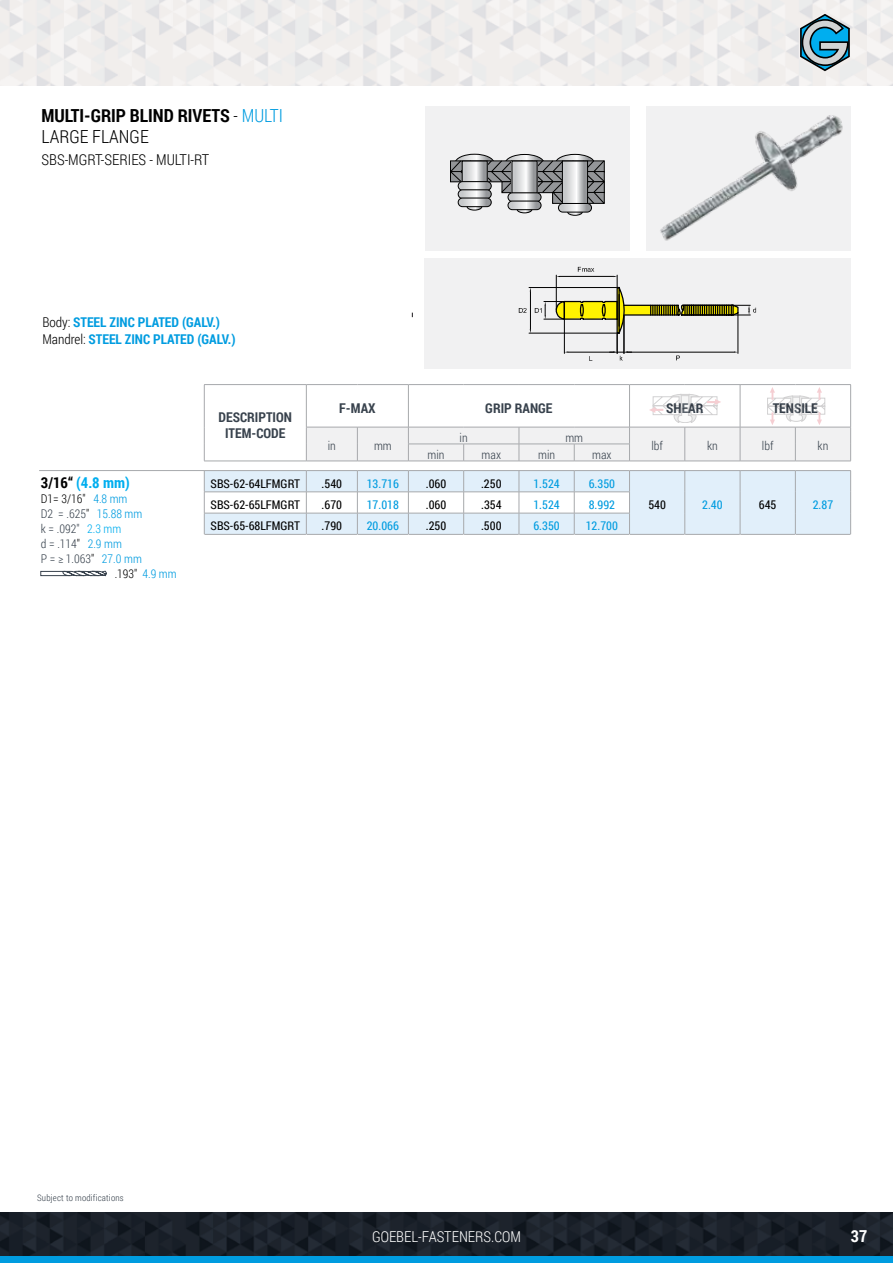
<style>
.page{position:relative;width:893px;height:1263px;background:#fff}
.page>*{position:absolute;margin:0;border:0;box-sizing:border-box;transform-origin:0 0}
.t1{font:700 18px/21px "Roboto Condensed";color:#000}
.t2{font:700 16.5px "Roboto Condensed";color:#fff}
.t3{font:300 15px "Roboto Condensed";color:#000}
.t4{font:300 15px "Roboto Condensed";color:#fff}
.t5{font:700 15px "Roboto Condensed";color:#00aeef}
.t6{font:700 13.5px/16.5px "Roboto Condensed";color:#009ce0}
.t7{font:700 13.5px/16.2px "Roboto Condensed";color:#38424d;text-align:center}
.t8{font:12px "Roboto Condensed";color:#000}
.t9{font:300 12px "Roboto Condensed";color:#38424d}
.t10{font:12px "Roboto Condensed";color:#009ce0}
.t11{font:300 12px "Roboto Condensed";color:#000}
.t12{font:300 9px "Roboto Condensed";letter-spacing:.02em;color:#38424d}
.s1{font-weight:300}
.s2{font-weight:300;color:#009ce0}
.s3{font-weight:300;color:#000}
.s4{color:#000}
.s5{color:#009ce0}
.s6{color:#00aeef}
</style>
<div class="page">
<div style="left:0;top:1255px;width:893px;height:8px;background:#009ce0"></div>
<img style="left:0;top:1213px;width:893px;height:42px">
<img style="left:0;top:0;width:893px;height:86px">
<div style="left:646px;top:106px;width:204px;height:145px;background:#f1f1f2"></div>
<div style="left:425px;top:258px;width:426px;height:111px;background:#f1f1f2"></div>
<div style="left:425px;top:106px;width:204px;height:145px;background:#f1f1f2"></div>
<svg style="left:800px;top:14px;width:50px;height:57px"></svg>
<svg style="left:40px;top:570px;width:67px;height:6px"></svg>
<hr style="left:306px;top:385px;width:1px;height:42px;background:#a7a9ac">
<hr style="left:408px;top:385px;width:1px;height:42px;background:#a7a9ac">
<hr style="left:629px;top:385px;width:1px;height:42px;background:#a7a9ac">
<hr style="left:740px;top:385px;width:1px;height:42px;background:#a7a9ac">
<hr style="left:850px;top:385px;width:1px;height:42px;background:#a7a9ac">
<hr style="left:204px;top:384px;width:102px;height:1px;background:#a7a9ac">
<hr style="left:204px;top:385px;width:1px;height:42px;background:#a7a9ac">
<svg style="left:204px;top:427px;width:1px;height:34px"></svg>
<hr style="left:204px;top:461px;width:102px;height:1px;background:#a7a9ac">
<hr style="left:306px;top:384px;width:51px;height:1px;background:#a7a9ac">
<hr style="left:357px;top:384px;width:51px;height:1px;background:#a7a9ac">
<hr style="left:408px;top:384px;width:56px;height:1px;background:#a7a9ac">
<hr style="left:464px;top:384px;width:55px;height:1px;background:#a7a9ac">
<hr style="left:519px;top:384px;width:55px;height:1px;background:#a7a9ac">
<hr style="left:574px;top:384px;width:55px;height:1px;background:#a7a9ac">
<hr style="left:629px;top:384px;width:56px;height:1px;background:#a7a9ac">
<hr style="left:685px;top:384px;width:55px;height:1px;background:#a7a9ac">
<hr style="left:740px;top:384px;width:55px;height:1px;background:#a7a9ac">
<hr style="left:795px;top:384px;width:56px;height:1px;background:#a7a9ac">
<hr style="left:306px;top:461px;width:51px;height:1px;background:#a7a9ac">
<hr style="left:357px;top:461px;width:51px;height:1px;background:#a7a9ac">
<hr style="left:629px;top:461px;width:56px;height:1px;background:#a7a9ac">
<hr style="left:685px;top:461px;width:55px;height:1px;background:#a7a9ac">
<hr style="left:740px;top:461px;width:55px;height:1px;background:#a7a9ac">
<hr style="left:795px;top:461px;width:56px;height:1px;background:#a7a9ac">
<hr style="left:408px;top:461px;width:56px;height:1px;background:#a7a9ac">
<hr style="left:464px;top:461px;width:55px;height:1px;background:#a7a9ac">
<hr style="left:519px;top:461px;width:55px;height:1px;background:#a7a9ac">
<hr style="left:574px;top:461px;width:55px;height:1px;background:#a7a9ac">
<hr style="left:204px;top:470px;width:102px;height:1px;background:#a7a9ac">
<hr style="left:306px;top:470px;width:51px;height:1px;background:#a7a9ac">
<hr style="left:357px;top:470px;width:51px;height:1px;background:#a7a9ac">
<hr style="left:408px;top:470px;width:56px;height:1px;background:#a7a9ac">
<hr style="left:464px;top:470px;width:55px;height:1px;background:#a7a9ac">
<hr style="left:519px;top:470px;width:55px;height:1px;background:#a7a9ac">
<hr style="left:574px;top:470px;width:55px;height:1px;background:#a7a9ac">
<hr style="left:629px;top:470px;width:56px;height:1px;background:#a7a9ac">
<hr style="left:685px;top:470px;width:55px;height:1px;background:#a7a9ac">
<hr style="left:740px;top:470px;width:55px;height:1px;background:#a7a9ac">
<hr style="left:795px;top:470px;width:56px;height:1px;background:#a7a9ac">
<svg style="left:204px;top:471px;width:647px;height:64px"></svg>
<hr style="left:39px;top:470px;width:165px;height:1px;background:#a7a9ac">
<svg style="left:306px;top:387px;width:545px;height:74px"></svg>
<svg style="left:519px;top:267px;width:237px;height:94px"></svg>
<svg style="left:450px;top:154px;width:155px;height:61px"></svg>
<div style="left:567px;top:208px;width:16px;height:8px;border:1px solid #000;border-radius:50%"></div>
<svg style="left:558px;top:203px;width:33px;height:9px"></svg>
<div style="left:558px;top:203px;width:34px;height:9px;border:1px solid #000;border-radius:4px"></div>
<img style="left:660px;top:113px;width:191px;height:138px">
<h1 class="t1" style="left:42px;top:104px;width:243px">MULTI-GRIP BLIND RIVETS <span class="s1">-</span> <span class="s2">MULTI<br></span><span class="s1">LARGE FLANGE</span></h1>
<p class="t3" style="left:42px;top:150px;width:169px">SBS-MGRT-SERIES - MULTI-RT</p>
<p class="t6" style="left:42px;top:313px;width:195px"><span class="s3">Body:</span> STEEL ZINC PLATED (GALV.)<br><span class="s3">Mandrel:</span> STEEL ZINC PLATED (GALV.)</p>
<p class="t7" style="left:219px;top:408px;width:75px">DESCRIPTION<br>ITEM-CODE</p>
<p class="t7" style="left:339px;top:399px;width:38px">F-MAX</p>
<p class="t7" style="left:485px;top:399px;width:69px">GRIP RANGE</p>
<p class="t7" style="left:666px;top:399px;width:39px">SHEAR</p>
<p class="t7" style="left:773px;top:399px;width:47px">TENSILE</p>
<p class="t9" style="left:328px;top:438px;width:10px">in</p>
<p class="t9" style="left:374px;top:438px;width:19px">mm</p>
<p class="t9" style="left:460px;top:429px;width:10px">in</p>
<p class="t9" style="left:565px;top:429px;width:19px">mm</p>
<p class="t9" style="left:428px;top:446px;width:19px">min</p>
<p class="t9" style="left:482px;top:446px;width:21px">max</p>
<p class="t9" style="left:538px;top:446px;width:19px">min</p>
<p class="t9" style="left:592px;top:446px;width:21px">max</p>
<p class="t9" style="left:651px;top:438px;width:13px">lbf</p>
<p class="t9" style="left:707px;top:438px;width:12px">kn</p>
<p class="t9" style="left:762px;top:438px;width:13px">lbf</p>
<p class="t9" style="left:818px;top:438px;width:12px">kn</p>
<p class="t5" style="left:41px;top:472px;width:90px"><span class="s4">3/16“</span> (4.8 mm)</p>
<p class="t11" style="left:41px;top:490px;width:88px">D1= 3/16" <span class="s5">4.8 mm</span></p>
<p class="t9" style="left:41px;top:505px;width:103px">D2 = .625<span class="s4">"</span> <span class="s5">15.88 mm</span></p>
<p class="t9" style="left:41px;top:520px;width:82px">k = .092" <span class="s6">2.3 mm</span></p>
<p class="t9" style="left:41px;top:535px;width:83px">d = .114<span class="s4">"</span> <span class="s5">2.9 mm</span></p>
<p class="t9" style="left:41px;top:550px;width:102px">P = ≥ 1.063<span class="s4">"</span> <span class="s5">27.0 mm</span></p>
<p class="t11" style="left:115px;top:565px;width:63px">.193" <span class="s5">4.9 mm</span></p>
<p class="t8" style="left:211px;top:475px;width:91px">SBS-62-64LFMGRT</p>
<p class="t8" style="left:322px;top:475px;width:22px">.540</p>
<p class="t10" style="left:367px;top:475px;width:34px">13.716</p>
<p class="t8" style="left:426px;top:475px;width:22px">.060</p>
<p class="t8" style="left:481px;top:475px;width:22px">.250</p>
<p class="t10" style="left:533px;top:475px;width:28px">1.524</p>
<p class="t10" style="left:589px;top:475px;width:28px">6.350</p>
<p class="t8" style="left:211px;top:496px;width:91px">SBS-62-65LFMGRT</p>
<p class="t8" style="left:322px;top:496px;width:22px">.670</p>
<p class="t10" style="left:367px;top:496px;width:34px">17.018</p>
<p class="t8" style="left:426px;top:496px;width:22px">.060</p>
<p class="t8" style="left:481px;top:496px;width:22px">.354</p>
<p class="t10" style="left:533px;top:496px;width:28px">1.524</p>
<p class="t10" style="left:589px;top:496px;width:28px">8.992</p>
<p class="t8" style="left:648px;top:496px;width:19px">540</p>
<p class="t10" style="left:702px;top:496px;width:22px">2.40</p>
<p class="t8" style="left:759px;top:496px;width:19px">645</p>
<p class="t10" style="left:813px;top:496px;width:22px">2.87</p>
<p class="t8" style="left:211px;top:517px;width:91px">SBS-65-68LFMGRT</p>
<p class="t8" style="left:322px;top:517px;width:22px">.790</p>
<p class="t10" style="left:367px;top:517px;width:34px">20.066</p>
<p class="t8" style="left:426px;top:517px;width:22px">.250</p>
<p class="t8" style="left:481px;top:517px;width:22px">.500</p>
<p class="t10" style="left:533px;top:517px;width:28px">6.350</p>
<p class="t10" style="left:586px;top:517px;width:34px">12.700</p>
<p class="t12" style="left:37px;top:1191px;width:88px">Subject to modifications</p>
<p class="t4" style="left:372px;top:1226px;width:150px">GOEBEL-FASTENERS.COM</p>
<h2 class="t2" style="left:851px;top:1225px;width:18px">37</h2>
</div>
